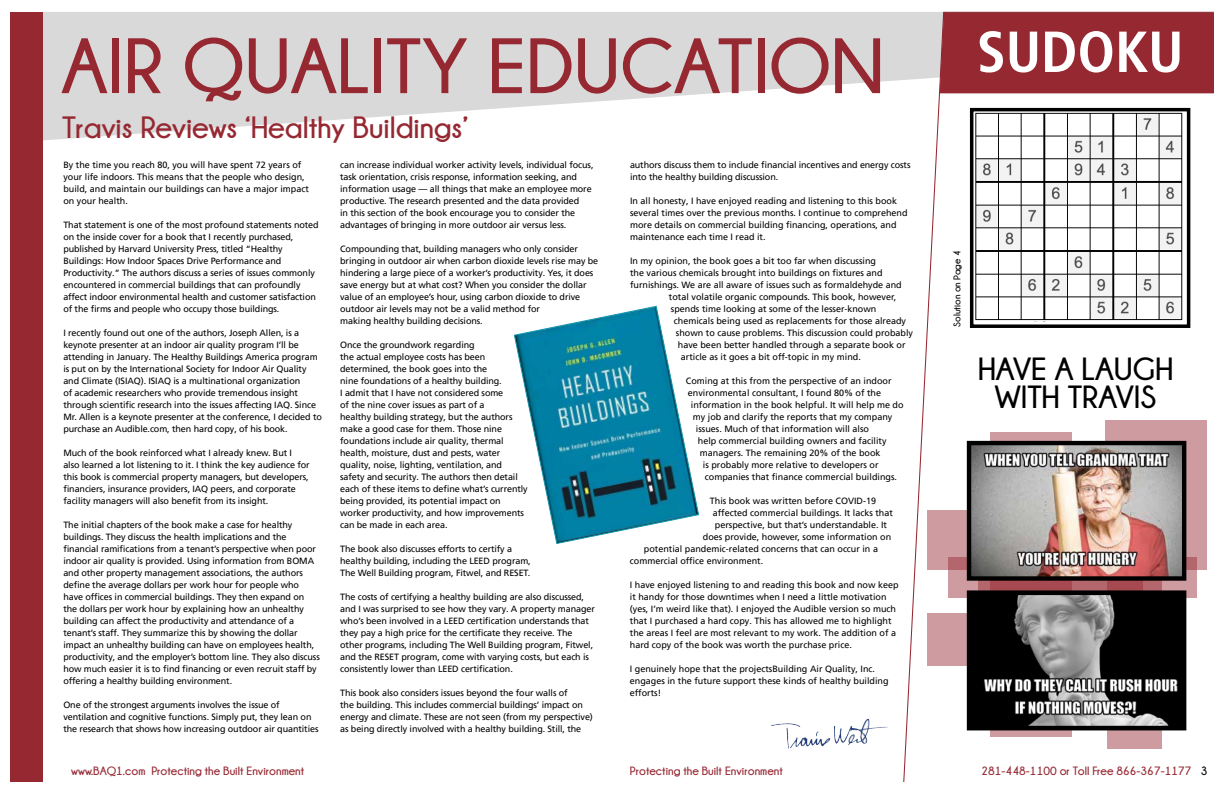
<style>
.page{position:relative;width:1224px;height:792px;background:#fff}
.page>*{position:absolute;margin:0;border:0;box-sizing:border-box;transform-origin:0 0}
.t1{font:700 78px "Champagne&Limousines";color:#962832}
.t2{font:700 condensed 57.8px "Frutiger LT Pro";color:#fff}
.t3{font:700 32px/28px "Champagne&Limousines";color:#000;text-align:center}
.t4{font:700 30.7px "Champagne&Limousines";color:#962832}
.t5{font:700 12px "Champagne&Limousines";color:#962832}
.t6{font:700 9.8px "Champagne&Limousines";color:#000}
.t7{font:9px/12px "Frutiger LT Pro";letter-spacing:-.01em;color:#000}
.s1{color:#000}
</style>
<div class="page">
<svg style="left:903px;top:11px;width:311px;height:771px"></svg>
<svg style="left:43px;top:12px;width:1170px;height:128px;fill:#d9d9d9"></svg>
<div style="left:11px;top:12px;width:32px;height:772px;background:#962832"></div>
<svg style="left:514px;top:305px;width:186px;height:239px"></svg>
<img style="left:834px;top:719px;width:34px;height:25px">
<div style="left:940px;top:13px;width:274px;height:80px;background:#962832"></div>
<img style="left:974px;top:112px;width:212px;height:209px">
<div style="left:970px;top:108px;width:220px;height:220px;border:3px solid #000"></div>
<div style="left:927px;top:510px;width:117px;height:59px;background:#ce9ca0"></div>
<svg style="left:948px;top:557px;width:249px;height:41px;background:#c3878c"></svg>
<svg style="left:1105px;top:420px;width:102px;height:150px;background:#ca989c"></svg>
<div style="left:927px;top:613px;width:133px;height:53px;background:#ce9ca0"></div>
<svg style="left:1107px;top:581px;width:55px;height:168px;background:#bf8287"></svg>
<svg style="left:990px;top:432px;width:82px;height:304px;background:#b9797e"></svg>
<img style="left:973px;top:596px;width:207px;height:128px">
<div style="left:967px;top:590px;width:219px;height:140px;border:5px solid #000"></div>
<img style="left:972px;top:446px;width:209px;height:130px">
<div style="left:967px;top:441px;width:219px;height:140px;border:4px solid #000"></div>
<div style="left:0;top:782px;width:1224px;height:10px;background:#fff"></div>
<h1 class="t1" style="left:62px;top:23px;width:824px">AIR QUALITY EDUCATION</h1>
<h3 class="t4" style="left:62px;top:110px;width:408px">Travis Reviews ‘Healthy Buildings’</h3>
<p class="t7" style="left:630px;top:159px;width:282px">authors discuss them to include financial incentives and energy costs into the healthy building discussion.</p>
<p class="t7" style="left:630px;top:195px;width:279px">In all honesty, I have enjoyed reading and listening to this book several times over the previous months. I continue to comprehend more details on commercial building financing, operations, and maintenance each time I read it.</p>
<p class="t7" style="left:630px;top:255px;width:248px">In my opinion, the book goes a bit too far when discussing</p>
<p class="t7" style="left:630px;top:267px;width:254px">the various chemicals brought into buildings on fixtures and</p>
<p class="t7" style="left:630px;top:279px;width:273px">furnishings. We are all aware of issues such as formaldehyde and</p>
<p class="t7" style="left:669px;top:291px;width:229px">total volatile organic compounds. This book, however,</p>
<p class="t7" style="left:671px;top:303px;width:207px">spends time looking at some of the lesser-known</p>
<p class="t7" style="left:674px;top:315px;width:234px">chemicals being used as replacements for those already</p>
<p class="t7" style="left:676px;top:327px;width:239px">shown to cause problems. This discussion could probably</p>
<p class="t7" style="left:678px;top:339px;width:229px">have been better handled through a separate book or</p>
<p class="t7" style="left:681px;top:351px;width:181px">article as it goes a bit off-topic in my mind.</p>
<p class="t7" style="left:686px;top:375px;width:207px">Coming at this from the perspective of an indoor</p>
<p class="t7" style="left:688px;top:387px;width:195px">environmental consultant, I found 80% of the</p>
<p class="t7" style="left:691px;top:399px;width:214px">information in the book helpful. It will help me do</p>
<p class="t7" style="left:693px;top:411px;width:201px">my job and clarify the reports that my company</p>
<p class="t7" style="left:696px;top:423px;width:175px">issues. Much of that information will also</p>
<p class="t7" style="left:698px;top:435px;width:190px">help commercial building owners and facility</p>
<p class="t7" style="left:700px;top:447px;width:182px">managers. The remaining 20% of the book</p>
<p class="t7" style="left:703px;top:459px;width:177px">is probably more relative to developers or</p>
<p class="t7" style="left:705px;top:471px;width:194px">companies that finance commercial buildings.</p>
<p class="t7" style="left:710px;top:495px;width:168px">This book was written before COVID-19</p>
<p class="t7" style="left:713px;top:507px;width:181px">affected commercial buildings. It lacks that</p>
<p class="t7" style="left:715px;top:519px;width:174px">perspective, but that’s understandable. It</p>
<p class="t7" style="left:703px;top:531px;width:190px">does provide, however, some information on</p>
<p class="t7" style="left:644px;top:543px;width:236px">potential pandemic-related concerns that can occur in a</p>
<p class="t7" style="left:630px;top:555px;width:135px">commercial office environment.</p>
<p class="t7" style="left:630px;top:579px;width:270px">I have enjoyed listening to and reading this book and now keep it handy for those downtimes when I need a little motivation (yes, I’m weird like that). I enjoyed the Audible version so much that I purchased a hard copy. This has allowed me to highlight the areas I feel are most relevant to my work. The addition of a hard copy of the book was worth the purchase price.</p>
<p class="t7" style="left:630px;top:663px;width:260px">I genuinely hope that the projectsBuilding Air Quality, Inc. engages in the future support these kinds of healthy building efforts!</p>
<p class="t7" style="left:340px;top:159px;width:255px">can increase individual worker activity levels, individual focus, task orientation, crisis response, information seeking, and information usage — all things that make an employee more productive. The research presented and the data provided<br>in this section of the book encourage you to consider the advantages of bringing in more outdoor air versus less.</p>
<p class="t7" style="left:340px;top:243px;width:260px">Compounding that, building managers who only consider bringing in outdoor air when carbon dioxide levels rise may be hindering a large piece of a worker’s productivity. Yes, it does save energy but at what cost? When you consider the dollar value of an employee’s hour, using carbon dioxide to drive outdoor air levels may not be a valid method for<br>making healthy building decisions.</p>
<p class="t7" style="left:340px;top:339px;width:189px">Once the groundwork regarding<br>the actual employee costs has been determined, the book goes into the<br>nine foundations of a healthy building.<br>I admit that I have not considered some<br>of the nine cover issues as part of a<br>healthy building strategy, but the authors make a good case for them. Those nine foundations include air quality, thermal health, moisture, dust and pests, water quality, noise, lighting, ventilation, and safety and security. The authors then detail each of these items to define what’s currently being provided, its potential impact on worker productivity, and how improvements can be made in each area.</p>
<p class="t7" style="left:340px;top:543px;width:192px">The book also discusses efforts to certify a healthy building, including the LEED program,<br>The Well Building program, Fitwel, and RESET.</p>
<p class="t7" style="left:340px;top:591px;width:256px">The costs of certifying a healthy building are also discussed, and I was surprised to see how they vary. A property manager who’s been involved in a LEED certification understands that they pay a high price for the certificate they receive. The other programs, including The Well Building program, Fitwel, and the RESET program, come with varying costs, but each is consistently lower than LEED certification.</p>
<p class="t7" style="left:340px;top:687px;width:254px">This book also considers issues beyond the four walls of<br>the building. This includes commercial buildings’ impact on energy and climate. These are not seen (from my perspective) as being directly involved with a healthy building. Still, the</p>
<p class="t7" style="left:63px;top:159px;width:247px">By the time you reach 80, you will have spent 72 years of your life indoors. This means that the people who design, build, and maintain our buildings can have a major impact on your health.</p>
<p class="t7" style="left:63px;top:219px;width:257px">That statement is one of the most profound statements noted on the inside cover for a book that I recently purchased, published by Harvard University Press, titled “Healthy Buildings: How Indoor Spaces Drive Performance and Productivity.” The authors discuss a series of issues commonly encountered in commercial buildings that can profoundly affect indoor environmental health and customer satisfaction of the firms and people who occupy those buildings.</p>
<p class="t7" style="left:63px;top:327px;width:260px">I recently found out one of the authors, Joseph Allen, is a keynote presenter at an indoor air quality program I’ll be attending in January. The Healthy Buildings America program is put on by the International Society for Indoor Air Quality and Climate (ISIAQ). ISIAQ is a multinational organization<br>of academic researchers who provide tremendous insight through scientific research into the issues affecting IAQ. Since Mr. Allen is a keynote presenter at the conference, I decided to purchase an Audible.com, then hard copy, of his book.</p>
<p class="t7" style="left:63px;top:447px;width:248px">Much of the book reinforced what I already knew. But I also learned a lot listening to it. I think the key audience for this book is commercial property managers, but developers, financiers, insurance providers, IAQ peers, and corporate facility managers will also benefit from its insight.</p>
<p class="t7" style="left:63px;top:519px;width:258px">The initial chapters of the book make a case for healthy buildings. They discuss the health implications and the financial ramifications from a tenant’s perspective when poor indoor air quality is provided. Using information from BOMA and other property management associations, the authors define the average dollars per work hour for people who have offices in commercial buildings. They then expand on the dollars per work hour by explaining how an unhealthy building can affect the productivity and attendance of a tenant’s staff. They summarize this by showing the dollar impact an unhealthy building can have on employees health, productivity, and the employer’s bottom line. They also discuss how much easier it is to find financing or even recruit staff by offering a healthy building environment.</p>
<p class="t7" style="left:63px;top:699px;width:257px">One of the strongest arguments involves the issue of ventilation and cognitive functions. Simply put, they lean on the research that shows how increasing outdoor air quantities</p>
<h2 class="t2" style="left:977px;top:18px;width:208px">SUDOKU</h2>
<p class="t6" style="left:952px;top:327px;width:77px;rotate:-90deg">Solution on Page 4</p>
<h3 class="t3" style="left:978px;top:355px;width:197px">HAVE A LAUGH<br>WITH TRAVIS</h3>
<h3 class="t5" style="left:71px;top:764px;width:235px">www.BAQ1.com Protecting the Built Environment</h3>
<h3 class="t5" style="left:630px;top:764px;width:154px">Protecting the Built Environment</h3>
<h3 class="t5" style="left:981px;top:764px;width:228px">281-448-1100 or Toll Free 866-367-1177 <span class="s1">3</span></h3>
</div>
